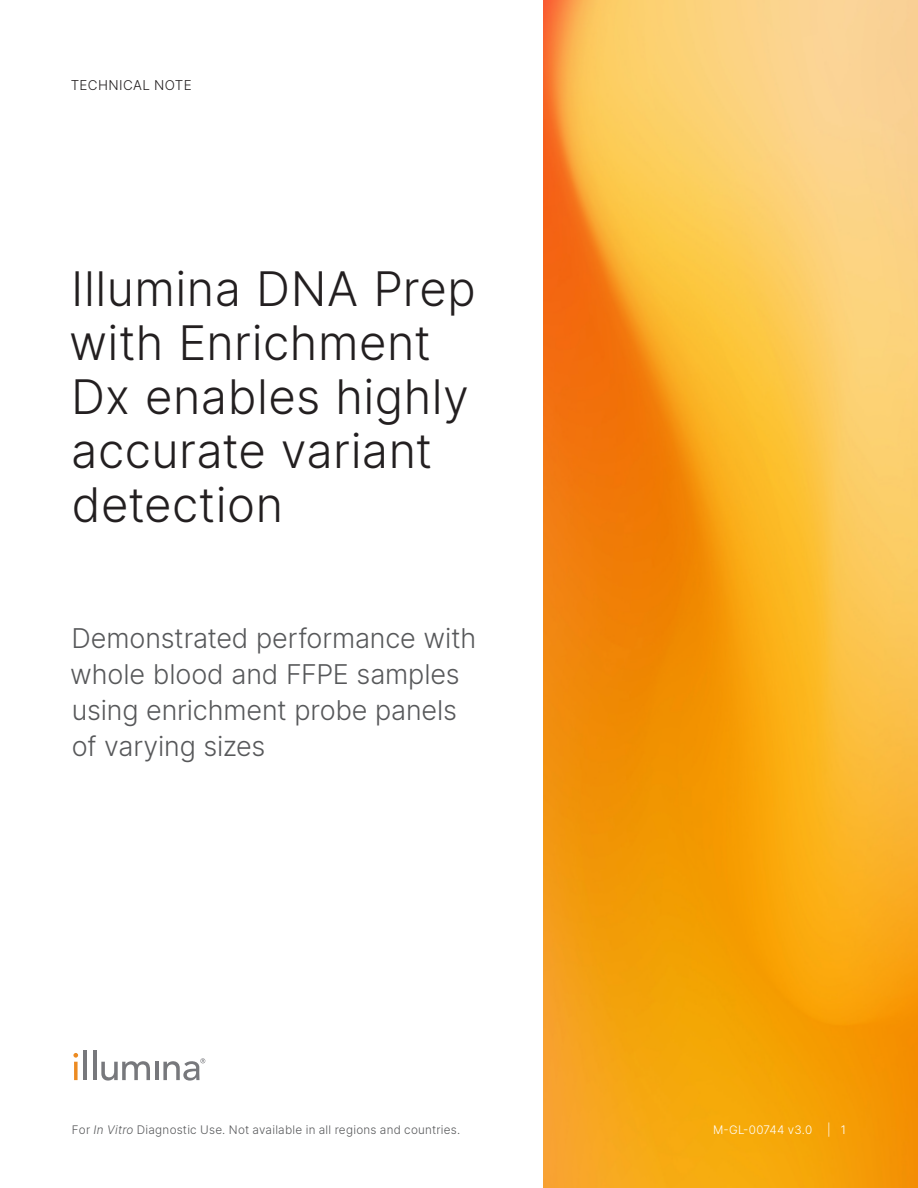
<style>
.page{position:relative;width:918px;height:1188px;background:#fff}
.page>*{position:absolute;margin:0;border:0;box-sizing:border-box;transform-origin:0 0}
.Title{font:300 47.25px/54px "Inter";letter-spacing:.01em;color:#231f20}
.Subtitle{font:300 27px/36px "Inter";letter-spacing:-.005em;color:#57585a}
.zz_Document_Type___Segment{font:300 13.5px "Inter";letter-spacing:.03em;color:#231f20}
.zz_For_Research_Only{font:300 11.7px "Inter";letter-spacing:.02em;color:#57585a}
.zz_Pub_Number{font:300 11.7px "Inter";letter-spacing:.025em;color:#fff}
.s1{font-style:italic}
</style>
<div class="page">
<img style="left:543px;top:0;width:375px;height:1188px">
<svg style="left:74px;top:1062px;width:4px;height:18px"></svg>
<hr style="left:83px;top:1051px;width:4px;height:29px;background:#77787c">
<hr style="left:93px;top:1051px;width:3px;height:29px;background:#77787c">
<svg style="left:101px;top:1061px;width:49px;height:20px"></svg>
<hr style="left:155px;top:1062px;width:3px;height:18px;background:#77787c">
<svg style="left:73px;top:1053px;width:5px;height:5px"></svg>
<svg style="left:163px;top:1058px;width:42px;height:23px"></svg>
<p class="zz_Document_Type___Segment" style="left:71px;top:76px;width:122px">TECHNICAL NOTE</p>
<p class="Title" style="left:69px;top:261px;width:408px">Illumina DNA Prep with Enrichment<br>Dx enables highly accurate variant detection</p>
<p class="Subtitle" style="left:70px;top:620px;width:407px">Demonstrated performance with whole blood and FFPE samples using enrichment probe panels of varying sizes</p>
<p class="zz_For_Research_Only" style="left:72px;top:1121px;width:390px">For <span class="s1">In Vitro</span> Diagnostic Use. Not available in all regions and countries.</p>
<p class="zz_Pub_Number" style="left:713px;top:1121px;width:101px">M-GL-00744 v3.0</p>
<p class="zz_Pub_Number" style="left:827px;top:1121px;width:20px">| 1</p>
</div>
